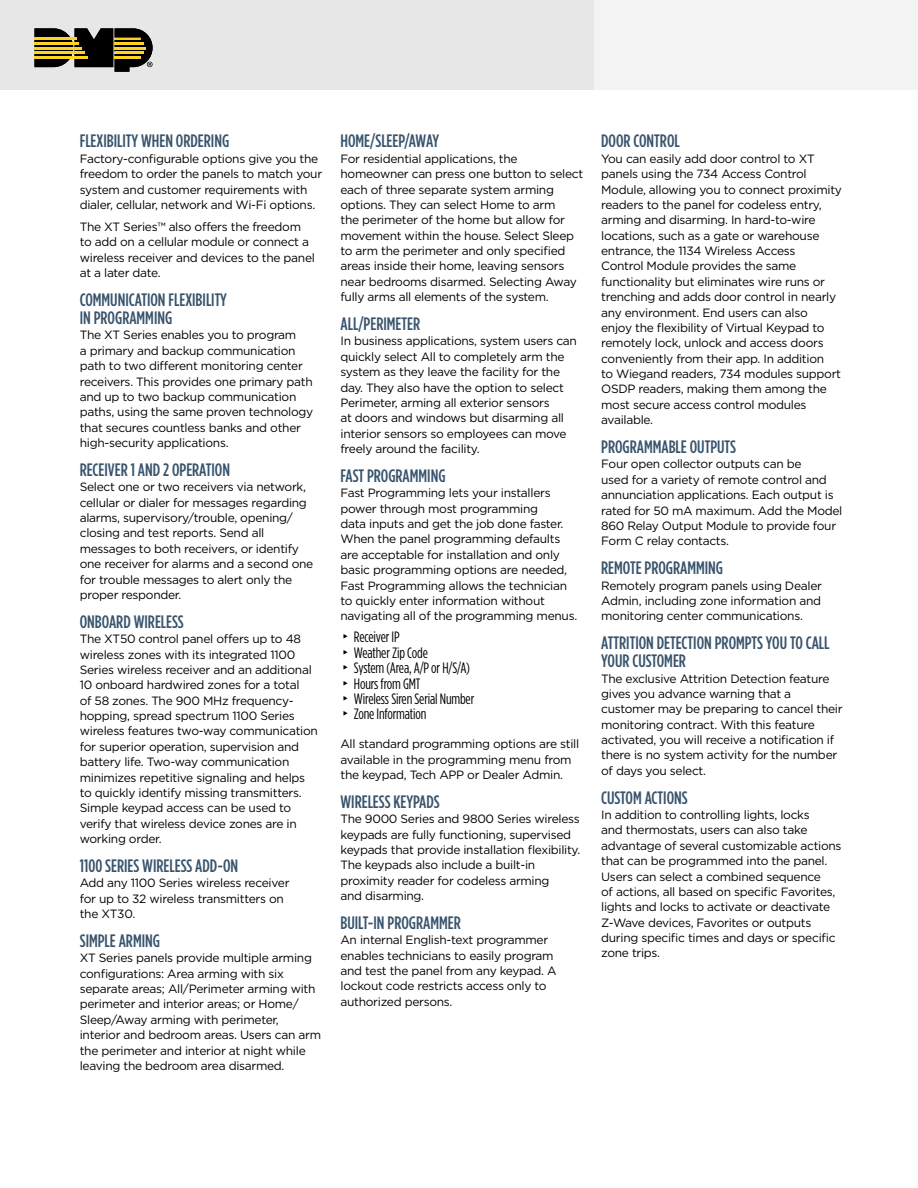
<style>
.page{position:relative;width:918px;height:1188px;background:#fff}
.page>*{position:absolute;margin:0;border:0;box-sizing:border-box;transform-origin:0 0}
.t1{font:500 18px/18px "Gotham Condensed";color:#38536c}
.t2{font:15px/15.3px "Gotham Condensed";letter-spacing:-.01em;color:#000}
.t3{font:12px/15.3px "Gotham";letter-spacing:-.025em;color:#000}
.s1{font-family:"Arial Unicode MS"}
</style>
<div class="page">
<div style="left:0;top:0;width:918px;height:90px;background:#f3f3f3"></div>
<div style="left:0;top:0;width:594px;height:90px;background:#e7e7e7"></div>
<svg style="left:34px;top:28px;width:119px;height:44px"></svg>
<hr style="left:34px;top:38px;width:43px;height:2px;background:#ffd420">
<hr style="left:115px;top:38px;width:26px;height:2px;background:#ffd420">
<hr style="left:34px;top:56px;width:54px;height:2px;background:#ffd420">
<hr style="left:115px;top:56px;width:26px;height:2px;background:#ffd420">
<hr style="left:34px;top:52px;width:51px;height:2px;background:#ffd420">
<hr style="left:115px;top:52px;width:29px;height:2px;background:#ffd420">
<hr style="left:34px;top:47px;width:48px;height:2px;background:#ffd420">
<hr style="left:115px;top:47px;width:31px;height:2px;background:#ffd420">
<hr style="left:34px;top:42px;width:45px;height:3px;background:#ffd420">
<hr style="left:115px;top:42px;width:29px;height:3px;background:#ffd420">
<h1 class="t1" style="left:80px;top:132px;width:151px">FLEXIBILITY WHEN ORDERING</h1>
<p class="t3" style="left:80px;top:151px;width:244px">Factory-configurable options give you the freedom to order the panels to match your system and customer requirements with dialer, cellular, network and Wi-Fi options.</p>
<p class="t3" style="left:80px;top:219px;width:237px">The XT Series™ also offers the freedom to add on a cellular module or connect a wireless receiver and devices to the panel at a later date.</p>
<h1 class="t1" style="left:80px;top:291px;width:149px">COMMUNICATION FLEXIBILITY<br>IN PROGRAMMING</h1>
<p class="t3" style="left:80px;top:327px;width:235px">The XT Series enables you to program<br>a primary and backup communication path to two different monitoring center receivers. This provides one primary path and up to two backup communication paths, using the same proven technology that secures countless banks and other high-security applications.</p>
<h1 class="t1" style="left:80px;top:461px;width:152px">RECEIVER 1 AND 2 OPERATION</h1>
<p class="t3" style="left:80px;top:479px;width:235px">Select one or two receivers via network, cellular or dialer for messages regarding alarms, supervisory/trouble, opening/ closing and test reports. Send all messages to both receivers, or identify one receiver for alarms and a second one for trouble messages to alert only the proper responder.</p>
<h1 class="t1" style="left:80px;top:612px;width:106px">ONBOARD WIRELESS</h1>
<p class="t3" style="left:80px;top:631px;width:240px">The XT50 control panel offers up to 48 wireless zones with its integrated 1100<br>Series wireless receiver and an additional 10 onboard hardwired zones for a total<br>of 58 zones. The 900 MHz frequency&shy;hopping, spread spectrum 1100 Series wireless features two-way communication for superior operation, supervision and battery life. Two-way communication minimizes repetitive signaling and helps to quickly identify missing transmitters.<br>Simple keypad access can be used to verify that wireless device zones are in working order.</p>
<h1 class="t1" style="left:80px;top:857px;width:160px">1100 SERIES WIRELESS ADD-ON</h1>
<p class="t3" style="left:80px;top:875px;width:211px">Add any 1100 Series wireless receiver for up to 32 wireless transmitters on the XT30.</p>
<h1 class="t1" style="left:80px;top:932px;width:82px">SIMPLE ARMING</h1>
<p class="t3" style="left:80px;top:950px;width:243px">XT Series panels provide multiple arming configurations: Area arming with six separate areas; All/Perimeter arming with perimeter and interior areas; or Home/ Sleep/Away arming with perimeter, interior and bedroom areas. Users can arm the perimeter and interior at night while leaving the bedroom area disarmed.</p>
<h1 class="t1" style="left:340px;top:132px;width:100px">HOME/SLEEP/AWAY</h1>
<p class="t3" style="left:340px;top:151px;width:244px">For residential applications, the homeowner can press one button to select each of three separate system arming options. They can select Home to arm<br>the perimeter of the home but allow for movement within the house. Select Sleep to arm the perimeter and only specified areas inside their home, leaving sensors near bedrooms disarmed. Selecting Away fully arms all elements of the system.</p>
<h1 class="t1" style="left:340px;top:315px;width:81px">ALL/PERIMETER</h1>
<p class="t3" style="left:340px;top:333px;width:238px">In business applications, system users can quickly select All to completely arm the system as they leave the facility for the day. They also have the option to select Perimeter, arming all exterior sensors<br>at doors and windows but disarming all interior sensors so employees can move freely around the facility.</p>
<h1 class="t1" style="left:340px;top:467px;width:107px">FAST PROGRAMMING</h1>
<p class="t3" style="left:340px;top:485px;width:238px">Fast Programming lets your installers power through most programming<br>data inputs and get the job done faster.<br>When the panel programming defaults are acceptable for installation and only basic programming options are needed, Fast Programming allows the technician to quickly enter information without navigating all of the programming menus.</p>
<p class="t2" style="left:340px;top:629px;width:135px"><span class="s1">▸</span> Receiver IP<br><span class="s1">▸</span> Weather Zip Code<br><span class="s1">▸</span> System (Area, A/P or H/S/A) <span class="s1">▸</span> Hours from GMT<br><span class="s1">▸</span> Wireless Siren Serial Number <span class="s1">▸</span> Zone Information</p>
<p class="t3" style="left:340px;top:736px;width:240px">All standard programming options are still available in the programming menu from the keypad, Tech APP or Dealer Admin.</p>
<h1 class="t1" style="left:340px;top:792px;width:101px">WIRELESS KEYPADS</h1>
<p class="t3" style="left:340px;top:811px;width:241px">The 9000 Series and 9800 Series wireless keypads are fully functioning, supervised keypads that provide installation flexibility.<br>The keypads also include a built-in proximity reader for codeless arming<br>and disarming.</p>
<h1 class="t1" style="left:340px;top:914px;width:122px">BUILT-IN PROGRAMMER</h1>
<p class="t3" style="left:340px;top:932px;width:218px">An internal English-text programmer enables technicians to easily program and test the panel from any keypad. A lockout code restricts access only to authorized persons.</p>
<h1 class="t1" style="left:601px;top:132px;width:80px">DOOR CONTROL</h1>
<p class="t3" style="left:601px;top:151px;width:242px">You can easily add door control to XT panels using the 734 Access Control Module, allowing you to connect proximity readers to the panel for codeless entry, arming and disarming. In hard-to-wire locations, such as a gate or warehouse entrance, the 1134 Wireless Access<br>Control Module provides the same functionality but eliminates wire runs or trenching and adds door control in nearly any environment. End users can also<br>enjoy the flexibility of Virtual Keypad to remotely lock, unlock and access doors conveniently from their app. In addition<br>to Wiegand readers, 734 modules support OSDP readers, making them among the most secure access control modules available.</p>
<h1 class="t1" style="left:601px;top:438px;width:136px">PROGRAMMABLE OUTPUTS</h1>
<p class="t3" style="left:601px;top:456px;width:243px">Four open collector outputs can be<br>used for a variety of remote control and annunciation applications. Each output is rated for 50 mA maximum. Add the Model 860 Relay Output Module to provide four Form C relay contacts.</p>
<h1 class="t1" style="left:601px;top:559px;width:123px">REMOTE PROGRAMMING</h1>
<p class="t3" style="left:601px;top:577px;width:222px;text-align:justify">Remotely program panels using Dealer Admin, including zone information and monitoring center communications.</p>
<h1 class="t1" style="left:601px;top:634px;width:230px">ATTRITION DETECTION PROMPTS YOU TO CALL<br>YOUR CUSTOMER</h1>
<p class="t3" style="left:601px;top:670px;width:243px">The exclusive Attrition Detection feature gives you advance warning that a customer may be preparing to cancel their monitoring contract. With this feature activated, you will receive a notification if there is no system activity for the number of days you select.</p>
<h1 class="t1" style="left:601px;top:788px;width:88px">CUSTOM ACTIONS</h1>
<p class="t3" style="left:601px;top:807px;width:242px">In addition to controlling lights, locks<br>and thermostats, users can also take advantage of several customizable actions that can be programmed into the panel.<br>Users can select a combined sequence<br>of actions, all based on specific Favorites, lights and locks to activate or deactivate Z-Wave devices, Favorites or outputs during specific times and days or specific zone trips.</p>
</div>
